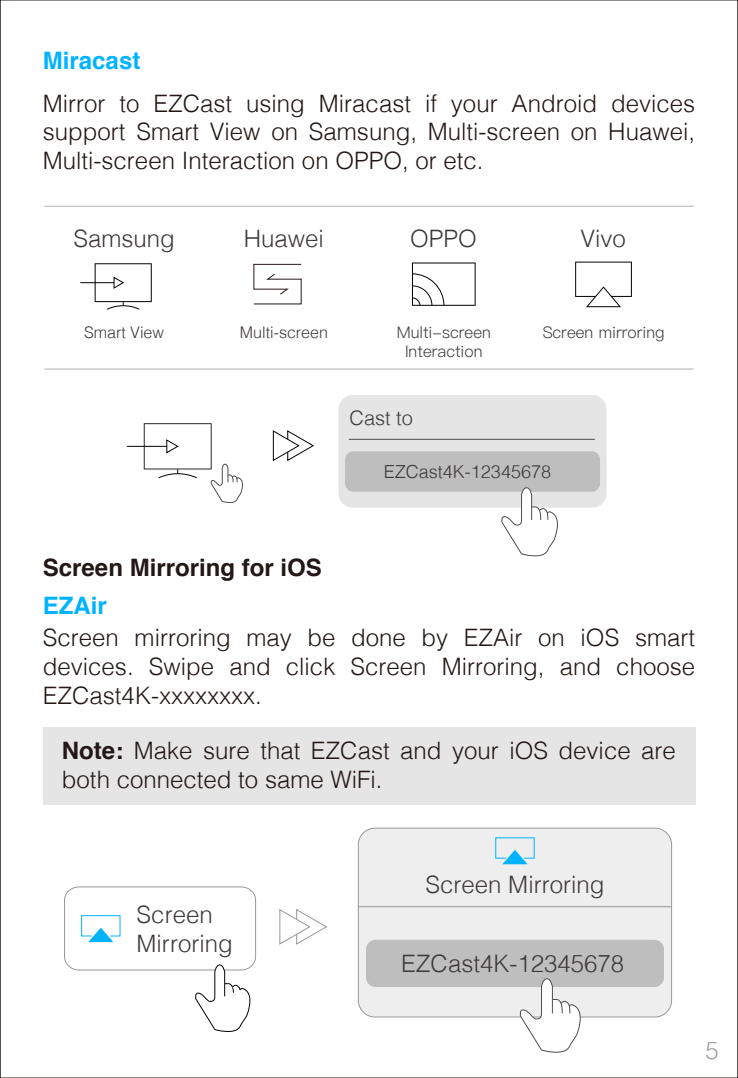
<style>
.page{position:relative;width:738px;height:1078px;background:#fff}
.page>*{position:absolute;margin:0;border:0;box-sizing:border-box;transform-origin:0 0}
.t1{font:300 24px/28.8px "Helvetica";color:#231815;text-align:justify}
.t2{font:300 24px/28.8px "Helvetica";color:#3e3a39}
.t3{font:700 24px "Helvetica";color:#231815}
.t4{font:700 24px "Helvetica";color:#00b3ff}
.t5{font:300 24px "Helvetica";color:#9e9f9f}
.t6{font:300 20px "Helvetica";color:#3e3a39}
.t7{font:300 18px "Helvetica";color:#3e3a39}
.t8{font:300 16px/19.2px "Ping Fang TC";color:#3e3a39;text-align:center}
.t9{font:300 16px "Helvetica";color:#3e3a39}
.s1{font-weight:700}
</style>
<div class="page">
<svg style="left:737px;top:0;width:1px;height:1077px"></svg>
<div style="left:357px;top:827px;width:314px;height:190px;background:#eee;border:1px solid #989898;border-radius:17px"></div>
<div style="left:43px;top:727px;width:651px;height:77px;background:#e5e5e5"></div>
<svg style="left:81px;top:915px;width:40px;height:26px"></svg>
<svg style="left:495px;top:837px;width:39px;height:27px"></svg>
<div style="left:64px;top:886px;width:192px;height:84px;border:1px solid #989898;border-radius:14px"></div>
<div style="left:365px;top:939px;width:298px;height:47px;background:#bebebe;border-radius:10px"></div>
<hr style="left:358px;top:905px;width:313px;height:2px;background:#989898">
<svg style="left:194px;top:964px;width:58px;height:68px"></svg>
<svg style="left:279px;top:909px;width:48px;height:36px"></svg>
<div style="left:338px;top:395px;width:268px;height:112px;background:#e5e5e5;border-radius:14px"></div>
<div style="left:345px;top:451px;width:254px;height:40px;background:#bebebe;border-radius:8px"></div>
<hr style="left:348px;top:438px;width:246px;height:2px;background:#4d4d4d">
<svg style="left:518px;top:978px;width:64px;height:75px"></svg>
<svg style="left:500px;top:487px;width:59px;height:70px"></svg>
<svg style="left:272px;top:430px;width:42px;height:31px"></svg>
<svg style="left:144px;top:423px;width:99px;height:81px"></svg>
<hr style="left:127px;top:445px;width:40px;height:2px;background:#040000">
<svg style="left:575px;top:261px;width:56px;height:46px"></svg>
<svg style="left:411px;top:262px;width:64px;height:44px"></svg>
<svg style="left:95px;top:263px;width:57px;height:47px"></svg>
<hr style="left:80px;top:282px;width:34px;height:1px;background:#040000">
<svg style="left:253px;top:263px;width:49px;height:42px"></svg>
<hr style="left:44px;top:205px;width:649px;height:2px;background:#b1b1b1">
<hr style="left:44px;top:368px;width:649px;height:1px;background:#b1b1b1">
<p class="t4" style="left:43px;top:41px;width:99px">Miracast</p>
<p class="t1" style="left:43px;top:87px;width:653px">Mirror to EZCast using Miracast if your Android devices support Smart View on Samsung, Multi-screen on Huawei, Multi-screen Interaction on OPPO, or etc.</p>
<p class="t2" style="left:73px;top:222px;width:103px">Samsung</p>
<p class="t9" style="left:84px;top:318px;width:81px">Smart View</p>
<p class="t2" style="left:243px;top:222px;width:82px">Huawei</p>
<p class="t2" style="left:410px;top:222px;width:68px">OPPO</p>
<p class="t2" style="left:580px;top:222px;width:47px">Vivo</p>
<p class="t9" style="left:240px;top:318px;width:90px">Multi-screen</p>
<p class="t8" style="left:396px;top:322px;width:95px">Multi-screen<br>Interaction</p>
<p class="t6" style="left:349px;top:401px;width:65px">Cast to</p>
<p class="t8" style="left:542px;top:322px;width:123px">Screen mirroring</p>
<p class="t7" style="left:383px;top:456px;width:169px">EZCast4K-12345678</p>
<p class="t3" style="left:43px;top:548px;width:280px">Screen Mirroring for iOS</p>
<p class="t4" style="left:43px;top:586px;width:66px">EZAir</p>
<p class="t1" style="left:43px;top:621px;width:653px">Screen mirroring may be done by EZAir on iOS smart devices. Swipe and click Screen Mirroring, and choose EZCast4K-xxxxxxxx.</p>
<p class="t1" style="left:62px;top:734px;width:615px"><span class="s1">Note:</span> Make sure that EZCast and your iOS device are both connected to same WiFi.</p>
<p class="t2" style="left:136px;top:898px;width:97px">Screen<br>Mirroring</p>
<p class="t2" style="left:425px;top:868px;width:180px">Screen Mirroring</p>
<p class="t2" style="left:401px;top:946px;width:224px">EZCast4K-12345678</p>
<p class="t5" style="left:704px;top:1029px;width:15px">5</p>
</div>
